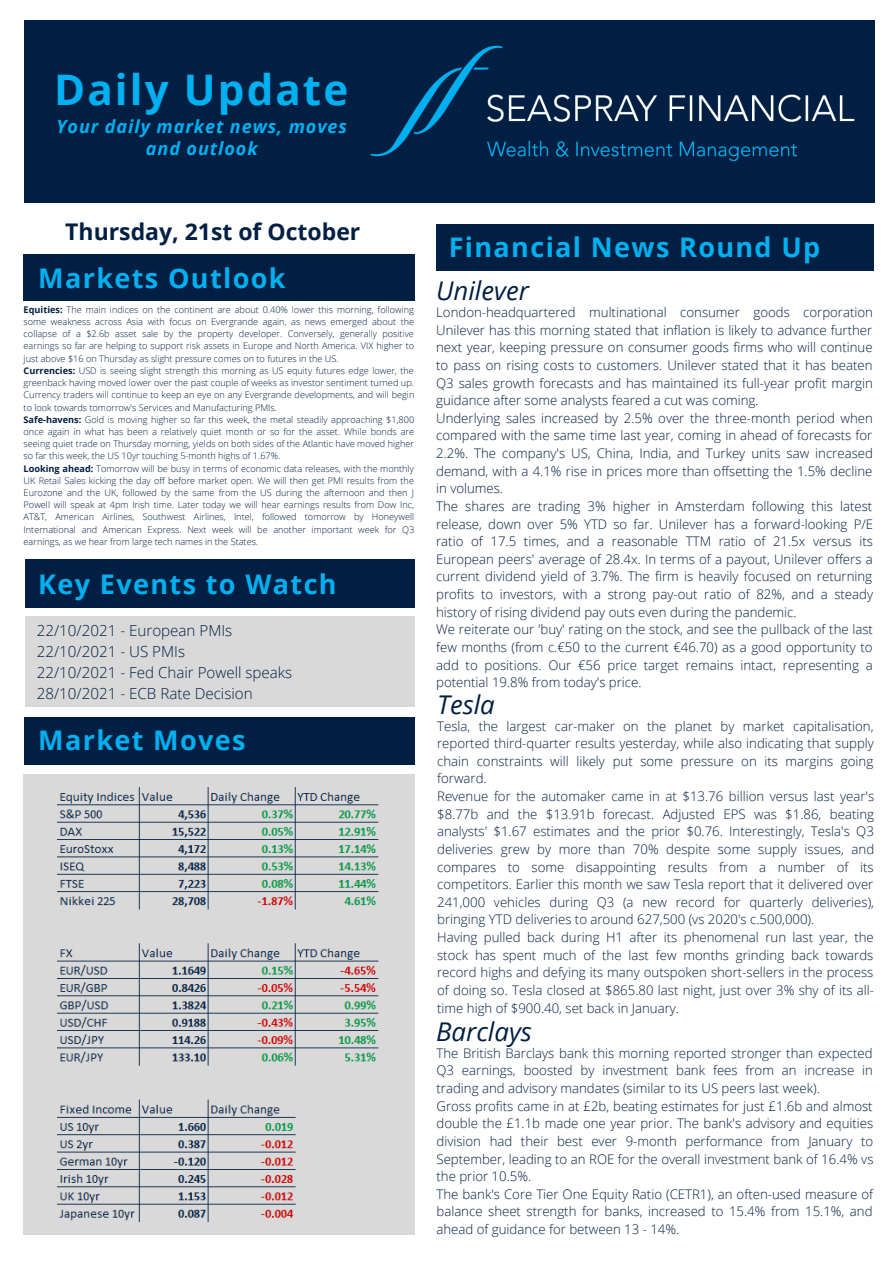
<style>
.page{position:relative;width:894px;height:1264px;background:#fff}
.page>*{position:absolute;margin:0;border:0;box-sizing:border-box;transform-origin:0 0}
.t1{font:700 42.15px "Open Sans";letter-spacing:.05em;color:#00b0f0}
.t2{font:700 27px "Open Sans";letter-spacing:.05em;color:#00b0f0}
.t3{font:italic 25.8px "Open Sans";color:#001f42}
.t4{font:700 22.95px "Open Sans";color:#001f42}
.t5{font:italic 700 18px/22px "Open Sans";letter-spacing:.05em;color:#00b0f0;text-align:center}
.t6{font:300 15.15px "Open Sans";color:#001f42}
.t7{font:300 13.2px/17.5px "Open Sans";color:#001f42;text-align:justify}
.t8{font:300 9.15px/12.1px "Open Sans";color:#001f42;text-align:justify}
.s1{font-weight:700}
</style>
<div class="page">
<div style="left:24px;top:21px;width:850px;height:182px;background:#001f42"></div>
<div style="left:24px;top:254px;width:390px;height:46px;background:#001f42"></div>
<div style="left:24px;top:717px;width:390px;height:47px;background:#001f42"></div>
<div style="left:436px;top:224px;width:437px;height:46px;background:#001f42"></div>
<div style="left:25px;top:616px;width:389px;height:90px;background:#d9d9d9"></div>
<img style="left:370px;top:45px;width:485px;height:117px">
<div style="left:25px;top:559px;width:389px;height:49px;background:#001f42"></div>
<img style="left:24px;top:774px;width:390px;height:460px">
<p class="t1" style="left:54px;top:60px;width:295px">Daily Update</p>
<p class="t5" style="left:56px;top:115px;width:292px">Your daily market news, moves and outlook</p>
<p class="t4" style="left:65px;top:216px;width:296px">Thursday, 21st of October</p>
<p class="t2" style="left:38px;top:259px;width:249px">Markets Outlook</p>
<p class="t8" style="left:24px;top:303px;width:392px"><span class="s1">Equities:</span> The main indices on the continent are about 0.40% lower this morning, following some weakness across Asia with focus on Evergrande again, as news emerged about the collapse of a $2.6b asset sale by the property developer. Conversely, generally positive earnings so far are helping to support risk assets in Europe and North America. VIX higher to just above $16 on Thursday as slight pressure comes on to futures in the US.</p>
<p class="t8" style="left:24px;top:364px;width:392px"><span class="s1">Currencies:</span> USD is seeing slight strength this morning as US equity futures edge lower, the greenback having moved lower over the past couple of weeks as investor sentiment turned up.<br>Currency traders will continue to keep an eye on any Evergrande developments, and will begin to look towards tomorrow's Services and Manufacturing PMIs.</p>
<p class="t8" style="left:24px;top:413px;width:392px"><span class="s1">Safe-havens:</span> Gold is moving higher so far this week, the metal steadily approaching $1,800 once again in what has been a relatively quiet month or so for the asset. While bonds are seeing quiet trade on Thursday morning, yields on both sides of the Atlantic have moved higher so far this week, the US 10yr touching 5-month highs of 1.67%.</p>
<p class="t8" style="left:24px;top:462px;width:392px"><span class="s1">Looking ahead:</span> Tomorrow will be busy in terms of economic data releases, with the monthly UK Retail Sales kicking the day off before market open. We will then get PMI results from the Eurozone and the UK, followed by the same from the US during the afternoon and then J Powell will speak at 4pm Irish time. Later today we will hear earnings results from Dow Inc, AT&amp;T, American Airlines, Southwest Airlines, Intel, followed tomorrow by Honeywell International and American Express. Next week will be another important week for Q3 earnings, as we hear from large tech names in the States.</p>
<p class="t2" style="left:38px;top:565px;width:300px">Key Events to Watch</p>
<p class="t6" style="left:37px;top:619px;width:197px">22/10/2021 - European PMIs</p>
<p class="t6" style="left:37px;top:640px;width:150px">22/10/2021 - US PMIs</p>
<p class="t6" style="left:37px;top:661px;width:257px">22/10/2021 - Fed Chair Powell speaks</p>
<p class="t6" style="left:37px;top:682px;width:217px">28/10/2021 - ECB Rate Decision</p>
<p class="t2" style="left:38px;top:721px;width:209px">Market Moves</p>
<p class="t2" style="left:448px;top:228px;width:373px">Financial News Round Up</p>
<p class="t3" style="left:436px;top:272px;width:94px">Unilever</p>
<p class="t7" style="left:436px;top:303px;width:438px">London-headquartered multinational consumer goods corporation Unilever has this morning stated that inflation is likely to advance further next year, keeping pressure on consumer goods firms who will continue to pass on rising costs to customers. Unilever stated that it has beaten Q3 sales growth forecasts and has maintained its full-year profit margin guidance after some analysts feared a cut was coming.</p>
<p class="t7" style="left:436px;top:409px;width:438px">Underlying sales increased by 2.5% over the three-month period when compared with the same time last year, coming in ahead of forecasts for 2.2%. The company's US, China, India, and Turkey units saw increased demand, with a 4.1% rise in prices more than offsetting the 1.5% decline in volumes.</p>
<p class="t7" style="left:436px;top:497px;width:438px">The shares are trading 3% higher in Amsterdam following this latest release, down over 5% YTD so far. Unilever has a forward-looking P/E ratio of 17.5 times, and a reasonable TTM ratio of 21.5x versus its European peers' average of 28.4x. In terms of a payout, Unilever offers a current dividend yield of 3.7%. The firm is heavily focused on returning profits to investors, with a strong pay-out ratio of 82%, and a steady history of rising dividend pay outs even during the pandemic.</p>
<p class="t7" style="left:436px;top:620px;width:438px">We reiterate our 'buy' rating on the stock, and see the pullback of the last few months (from c.€50 to the current €46.70) as a good opportunity to add to positions. Our €56 price target remains intact, representing a potential 19.8% from today's price.</p>
<p class="t3" style="left:437px;top:686px;width:59px">Tesla</p>
<p class="t7" style="left:437px;top:716px;width:438px">Tesla, the largest car-maker on the planet by market capitalisation, reported third-quarter results yesterday, while also indicating that supply chain constraints will likely put some pressure on its margins going forward.</p>
<p class="t7" style="left:437px;top:787px;width:438px">Revenue for the automaker came in at $13.76 billion versus last year's $8.77b and the $13.91b forecast. Adjusted EPS was $1.86, beating analysts' $1.67 estimates and the prior $0.76. Interestingly, Tesla's Q3 deliveries grew by more than 70% despite some supply issues, and compares to some disappointing results from a number of its competitors. Earlier this month we saw Tesla report that it delivered over 241,000 vehicles during Q3 (a new record for quarterly deliveries), bringing YTD deliveries to around 627,500 (vs 2020's c.500,000).</p>
<p class="t7" style="left:437px;top:928px;width:438px">Having pulled back during H1 after its phenomenal run last year, the stock has spent much of the last few months grinding back towards record highs and defying its many outspoken short-sellers in the process of doing so. Tesla closed at $865.80 last night, just over 3% shy of its all&shy;time high of $900.40, set back in January.</p>
<p class="t7" style="left:436px;top:1043px;width:438px">The British Barclays bank this morning reported stronger than expected Q3 earnings, boosted by investment bank fees from an increase in trading and advisory mandates (similar to its US peers last week).</p>
<p class="t7" style="left:436px;top:1096px;width:438px">Gross profits came in at £2b, beating estimates for just £1.6b and almost double the £1.1b made one year prior. The bank's advisory and equities division had their best ever 9-month performance from January to September, leading to an ROE for the overall investment bank of 16.4% vs the prior 10.5%.</p>
<p class="t7" style="left:436px;top:1184px;width:438px">The bank's Core Tier One Equity Ratio (CETR1), an often-used measure of balance sheet strength for banks, increased to 15.4% from 15.1%, and ahead of guidance for between 13 - 14%.</p>
<p class="t3" style="left:436px;top:1013px;width:97px">Barclays</p>
</div>
